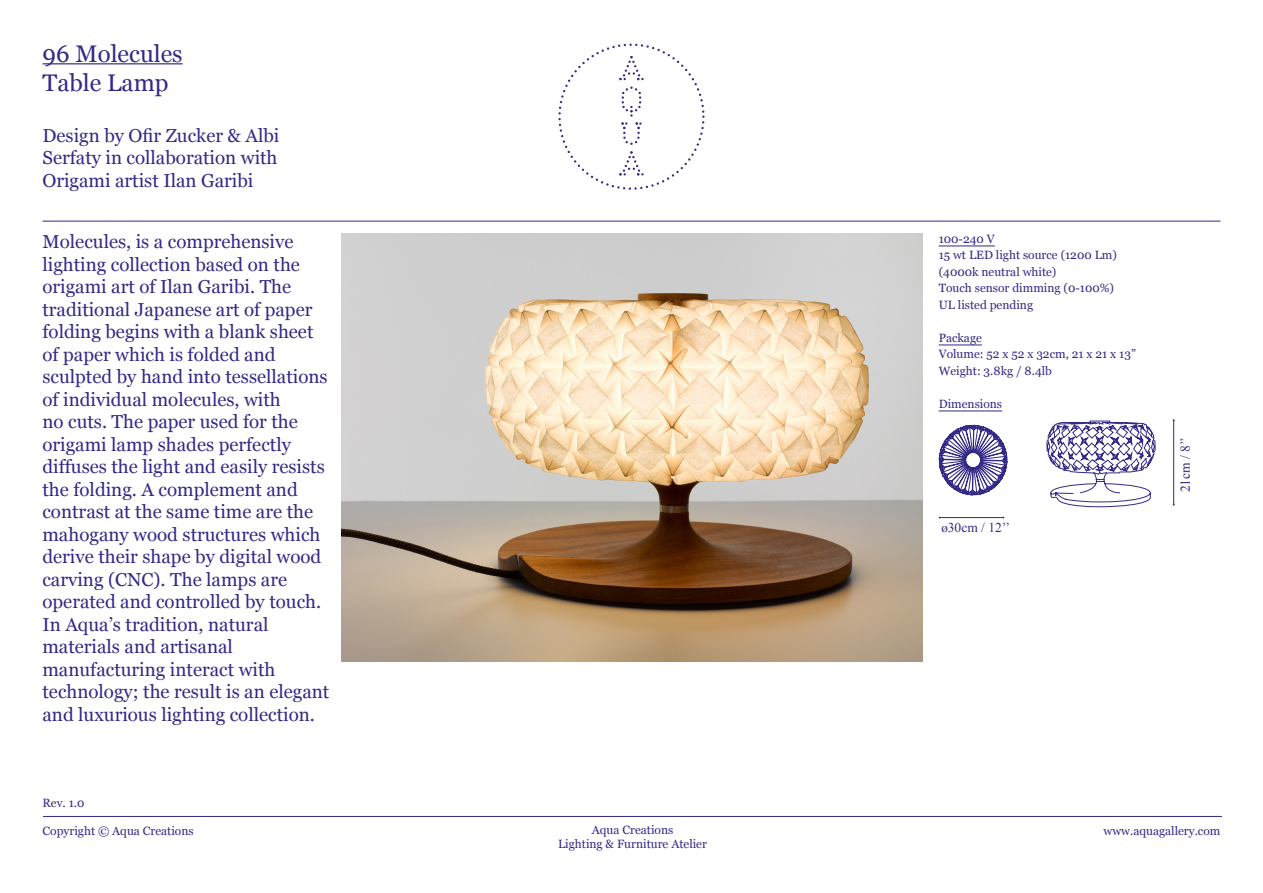
<style>
.page{position:relative;width:1263px;height:893px;background:#fff}
.page>*{position:absolute;margin:0;border:0;box-sizing:border-box;transform-origin:0 0}
._01_Header_24pt_22pt{font:24px "Georgia";color:#332986}
._02_SubHead_16pt_22p{font:24px "Georgia";color:#332986}
._03_Copy_9pt_11pt_Ge{font:18.75px/22.5px "Georgia";color:#332986}
.t1{font:13.5px "Times New Roman";color:#332986}
._04_Specs_7pt_9pt_Ge{font:12px "Georgia";color:#332986}
._05_Footer_7pt_9pt_G{font:12px "Georgia";color:#332986}
</style>
<div class="page">
<hr style="left:43px;top:63px;width:140px;height:1px;background:#332986">
<hr style="left:939px;top:246px;width:56px;height:1px;background:#332986">
<hr style="left:939px;top:345px;width:43px;height:1px;background:#332986">
<hr style="left:939px;top:411px;width:63px;height:1px;background:#332986">
<svg style="left:558px;top:44px;width:146px;height:146px"></svg>
<hr style="left:42px;top:221px;width:1178px;height:1px;background:#332986">
<hr style="left:43px;top:816px;width:1179px;height:1px;background:#332986">
<hr style="left:940px;top:517px;width:63px;height:1px;background:#332986">
<hr style="left:1173px;top:420px;width:1px;height:85px;background:#332986">
<img style="left:341px;top:234px;width:581px;height:427px">
<svg style="left:1047px;top:420px;width:108px;height:87px"></svg>
<svg style="left:938px;top:424px;width:70px;height:72px"></svg>
<p class="_01_Header_24pt_22pt" style="left:43px;top:40px;width:142px">96 Molecules</p>
<p class="_02_SubHead_16pt_22p" style="left:43px;top:69px;width:128px">Table Lamp</p>
<p class="_03_Copy_9pt_11pt_Ge" style="left:43px;top:124px;width:238px;text-align:justify">Design by Ofir Zucker &amp; Albi Serfaty in collaboration with Origami artist Ilan Garibi</p>
<p class="_03_Copy_9pt_11pt_Ge" style="left:42px;top:230px;width:287px">Molecules is, a comprehensive lighting collection based on the origami art of Ilan Garibi. The traditional Japanese art of paper folding begins with a blank sheet of paper which is folded and sculpted by hand into tessellations of individual molecules, with<br>no cuts. The paper used for the origami lamp shades perfectly diffuses the light and easily resists the folding A. complement and contrast at the same time are the mahogany wood structures which derive their shape by digital wood carving (CNC .) The lamps are operated and controlled by touch.</p>
<p class="_03_Copy_9pt_11pt_Ge" style="left:42px;top:613px;width:288px">In Aqua s’ tradition, natural materials and artisanal manufacturing interact with technology; the result is an elegant and luxurious lighting collection.</p>
<p class="_05_Footer_7pt_9pt_G" style="left:42px;top:796px;width:44px">Rev. 1.0</p>
<p class="_05_Footer_7pt_9pt_G" style="left:43px;top:824px;width:153px">Copyright © Aqua Creations</p>
<p class="_05_Footer_7pt_9pt_G" style="left:592px;top:823px;width:83px">Aqua Creations</p>
<p class="_05_Footer_7pt_9pt_G" style="left:558px;top:837px;width:150px">Lighting &amp; Furniture Atelier</p>
<p class="_04_Specs_7pt_9pt_Ge" style="left:939px;top:232px;width:58px">100-240 V</p>
<p class="_04_Specs_7pt_9pt_Ge" style="left:939px;top:248px;width:180px">15 wt LED light source (1200 Lm(</p>
<p class="_04_Specs_7pt_9pt_Ge" style="left:939px;top:265px;width:119px">(4000k neutral white(</p>
<p class="_04_Specs_7pt_9pt_Ge" style="left:939px;top:281px;width:177px">Touch sensor dimming )0-100%(</p>
<p class="_04_Specs_7pt_9pt_Ge" style="left:939px;top:298px;width:96px">UL listed pending</p>
<p class="_04_Specs_7pt_9pt_Ge" style="left:939px;top:331px;width:45px">Package</p>
<p class="_04_Specs_7pt_9pt_Ge" style="left:939px;top:347px;width:199px">Volume: 52 x 52 x 32cm, 21 x 21 x 13“</p>
<p class="_04_Specs_7pt_9pt_Ge" style="left:939px;top:364px;width:115px">Weight: 3.8kg / 8.4lb</p>
<p class="_04_Specs_7pt_9pt_Ge" style="left:939px;top:397px;width:65px">Dimensions</p>
<p class="t1" style="left:948px;top:518px;width:63px">30cm / 12 ‘‘</p>
<p class="_04_Specs_7pt_9pt_Ge" style="left:941px;top:521px;width:8px">ø</p>
<p class="t1" style="left:1176px;top:492px;width:57px;rotate:-90deg">2 1 c m ‘‘8/</p>
<p class="_05_Footer_7pt_9pt_G" style="left:1103px;top:824px;width:118px">www.aquagallery.com</p>
</div>
